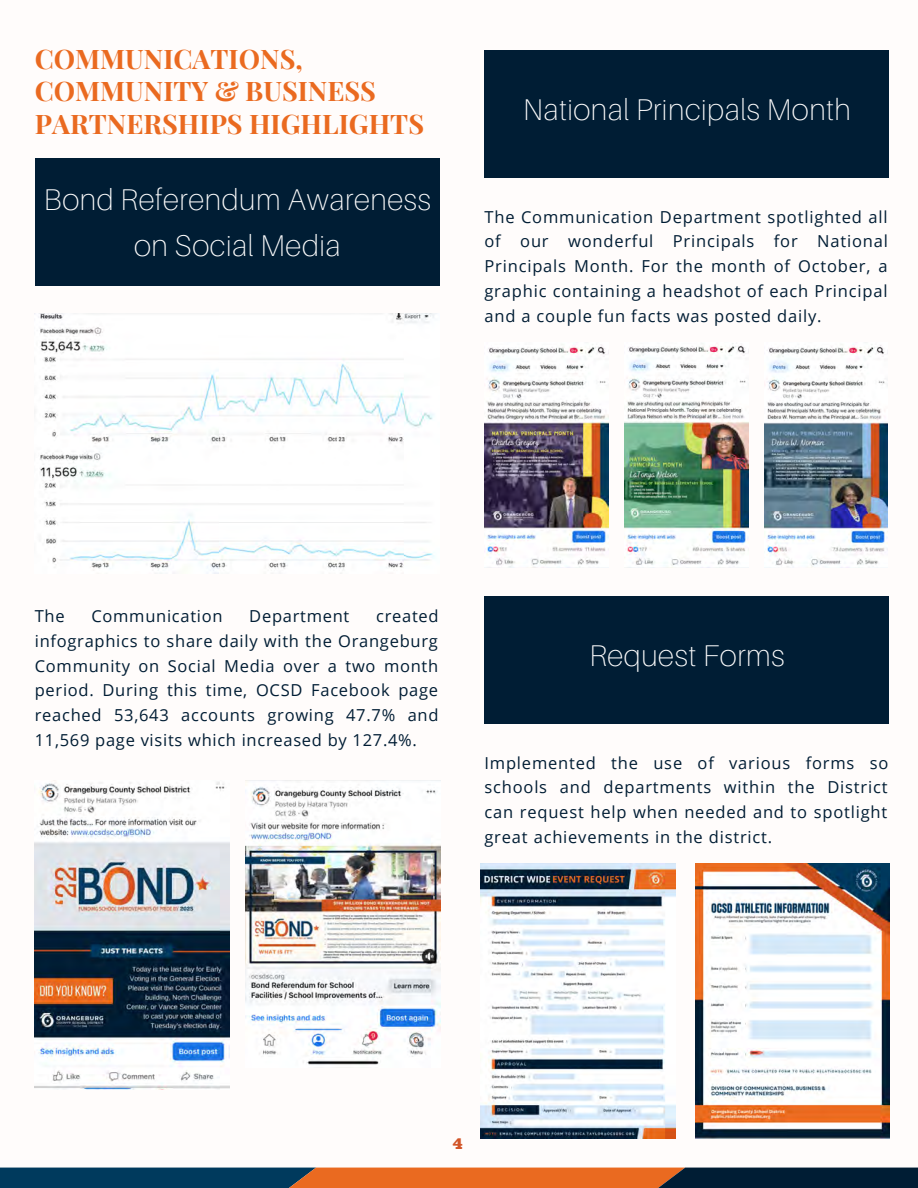
<style>
.page{position:relative;width:918px;height:1188px;background:#fffcfb}
.page>*{position:absolute;margin:0;border:0;box-sizing:border-box;transform-origin:0 0}
.t1{font:100 30px/46.2px "Aileron";letter-spacing:.02em;color:#fff;text-align:center}
.t2{font:700 27px/32.7px "Playfair Display";color:#ea6a20}
.t3{font:900 18px "Rokkitt";color:#d25528}
.t4{font:16.5px/24.8px "Open Sans";letter-spacing:.05em;color:#001d34;text-align:justify}
</style>
<div class="page">
<svg style="left:0;top:1168px;width:918px;height:20px;background:#5e4539"></svg>
<div style="left:35px;top:159px;width:405px;height:127px;background:#001d34"></div>
<div style="left:484px;top:50px;width:405px;height:128px;background:#001d34"></div>
<img style="left:40px;top:314px;width:395px;height:260px">
<img style="left:484px;top:344px;width:124px;height:223px">
<img style="left:624px;top:343px;width:124px;height:222px">
<img style="left:764px;top:344px;width:124px;height:222px">
<img style="left:35px;top:781px;width:194px;height:308px">
<img style="left:246px;top:786px;width:194px;height:279px">
<div style="left:484px;top:596px;width:405px;height:128px;background:#001d34"></div>
<img style="left:696px;top:864px;width:193px;height:274px">
<img style="left:481px;top:864px;width:195px;height:274px">
<h2 class="t2" style="left:35px;top:41px;width:391px">COMMUNICATIONS,<br>COMMUNITY &amp; BUSINESS<br>PARTNERSHIPS HIGHLIGHTS</h2>
<h1 class="t1" style="left:44px;top:176px;width:389px">Bond Referendum Awareness on Social Media</h1>
<h1 class="t1" style="left:523px;top:86px;width:329px">National Principals Month</h1>
<p class="t4" style="left:484px;top:204px;width:405px">The Communication Department spotlighted all of our wonderful Principals for National Principals Month. For the month of October, a graphic containing a headshot of each Principal and a couple fun facts was posted daily.</p>
<p class="t4" style="left:35px;top:603px;width:31px">The</p>
<p class="t4" style="left:91px;top:603px;width:133px">Communication</p>
<p class="t4" style="left:249px;top:603px;width:102px">Department</p>
<p class="t4" style="left:35px;top:603px;width:405px;text-indent:341px">created infographics to share daily with the Orangeburg Community on Social Media over a two month period. During this time, OCSD Facebook page reached 53,643 accounts growing 47.7% and 11,569 page visits which increased by 127.4%.</p>
<h1 class="t1" style="left:589px;top:632px;width:197px">Request Forms</h1>
<p class="t4" style="left:484px;top:750px;width:405px">Implemented the use of various forms so schools and departments within the District can request help when needed and to spotlight great achievements in the district.</p>
<p class="t3" style="left:452px;top:1134px;width:12px">4</p>
</div>
